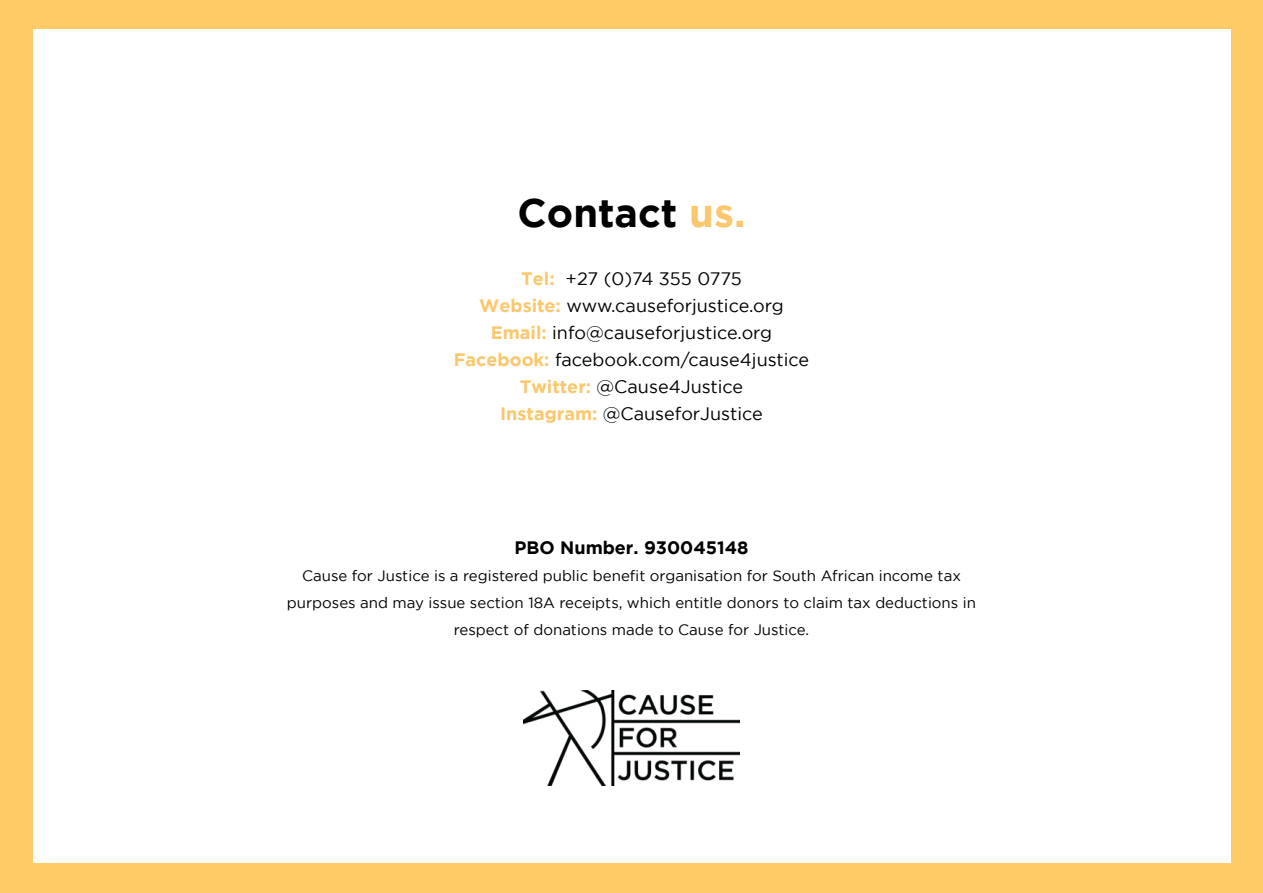
<style>
.page{position:relative;width:1263px;height:893px;background:#ffcb66}
.page>*{position:absolute;margin:0;border:0;box-sizing:border-box;transform-origin:0 0}
.t1{font:700 39.75px "Gotham";color:#000}
.t2{font:18px/27px "Gotham";color:#000;text-align:center}
.t3{font:700 18px "Gotham";color:#000}
.t4{font:15px/27px "Gotham";color:#000;text-align:center}
.s1{color:#fbc76c}
.s2{font-weight:700;color:#fbc76c}
</style>
<div class="page">
<div style="left:33px;top:30px;width:1197px;height:833px;background:#fff"></div>
<img style="left:524px;top:690px;width:215px;height:95px">
<h1 class="t1" style="left:518px;top:190px;width:229px">Contact <span class="s1">us.</span></h1>
<p class="t2" style="left:454px;top:265px;width:357px"><span class="s2">Tel:</span> +27 (0)74 355 0775<br><span class="s2">Website:</span> www.causeforjustice.org<br><span class="s2">Email:</span> info@causeforjustice.org<br><span class="s2">Facebook:</span> facebook.com/cause4justice<br><span class="s2">Twitter:</span> @Cause4Justice<br><span class="s2">Instagram:</span> @CauseforJustice</p>
<p class="t3" style="left:514px;top:537px;width:235px">PBO Number. 930045148</p>
<p class="t4" style="left:287px;top:562px;width:690px">Cause for Justice is a registered public benefit organisation for South African income tax purposes and may issue section 18A receipts, which entitle donors to claim tax deductions in respect of donations made to Cause for Justice.</p>
</div>
